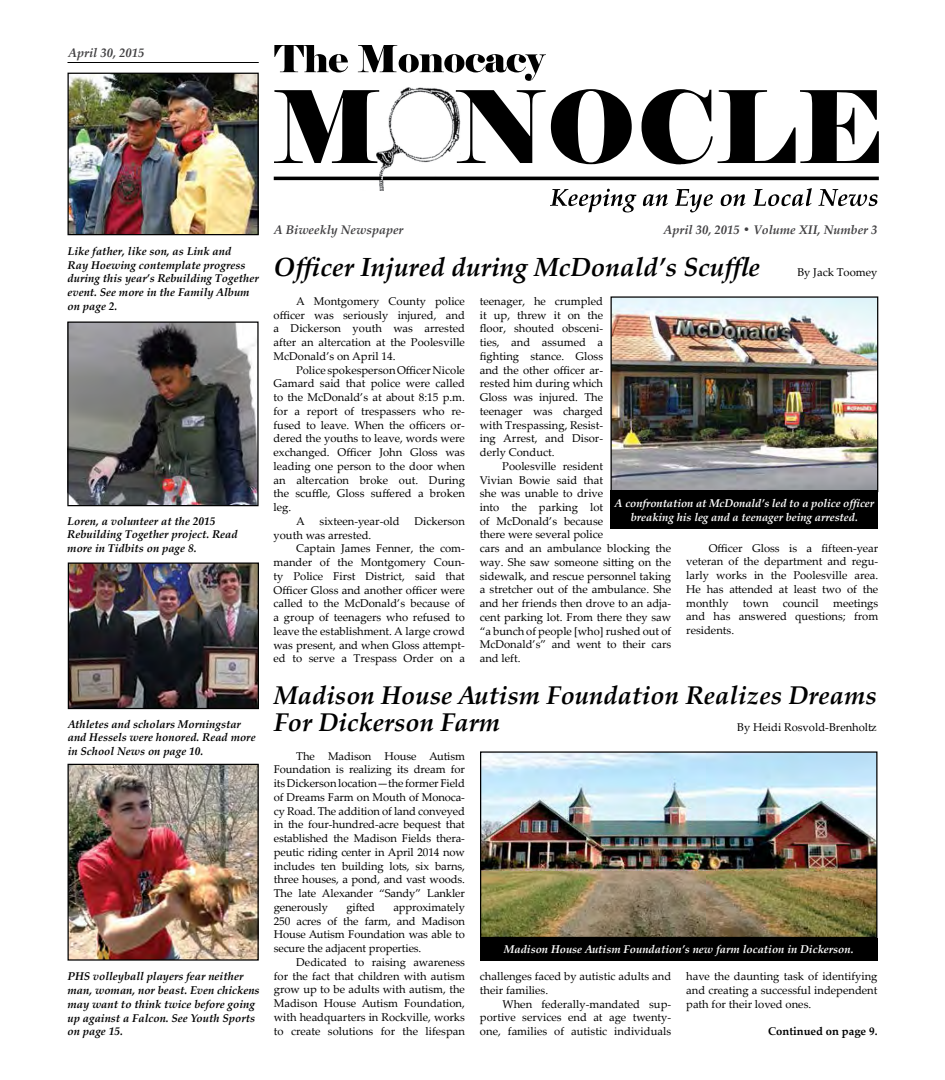
<style>
.page{position:relative;width:945px;height:1080px;background:#fff}
.page>*{position:absolute;margin:0;border:0;box-sizing:border-box;transform-origin:0 0}
.t1{font:italic 700 26.25px "Palatino Linotype";color:#000}
.t2{font:italic 700 25.62px/27.5px "Palatino Linotype";color:#000}
.t3{font:italic 700 12.5px "Palatino Linotype";color:#414042}
.t4{font:11.25px/13.8px "Palatino Linotype";color:#000;text-align:justify}
.t5{font:italic 700 11.25px/13.8px "Palatino Linotype";color:#000}
.t6{font:italic 700 11.25px/13.8px "Palatino Linotype";letter-spacing:-.005em;color:#fff;text-align:center}
.t7{font:700 11.25px "Palatino Linotype";color:#000}
</style>
<div class="page">
<hr style="left:68px;top:62px;width:191px;height:1px;background:#000">
<img style="left:362px;top:87px;width:104px;height:104px">
<svg style="left:274px;top:90px;width:105px;height:73px"></svg>
<svg style="left:456px;top:89px;width:176px;height:75px"></svg>
<svg style="left:642px;top:89px;width:237px;height:75px"></svg>
<hr style="left:383px;top:177px;width:496px;height:3px;background:#000">
<hr style="left:274px;top:177px;width:107px;height:3px;background:#000">
<svg style="left:550px;top:189px;width:86px;height:23px"></svg>
<svg style="left:643px;top:194px;width:25px;height:12px"></svg>
<svg style="left:675px;top:189px;width:38px;height:23px"></svg>
<svg style="left:721px;top:194px;width:24px;height:12px"></svg>
<svg style="left:753px;top:188px;width:59px;height:18px"></svg>
<svg style="left:818px;top:189px;width:59px;height:17px"></svg>
<svg style="left:274px;top:45px;width:74px;height:27px"></svg>
<svg style="left:358px;top:45px;width:188px;height:36px"></svg>
<img style="left:70px;top:75px;width:187px;height:158px">
<div style="left:68px;top:73px;width:191px;height:162px;border:1px solid #000"></div>
<img style="left:69px;top:324px;width:188px;height:180px">
<div style="left:67px;top:322px;width:192px;height:184px;border:1px solid #000"></div>
<img style="left:70px;top:564px;width:187px;height:143px">
<div style="left:68px;top:562px;width:191px;height:147px;border:1px solid #000"></div>
<img style="left:482px;top:753px;width:394px;height:183px">
<div style="left:480px;top:751px;width:398px;height:187px;border:1px solid #000"></div>
<img style="left:70px;top:766px;width:187px;height:193px">
<div style="left:68px;top:764px;width:191px;height:197px;border:1px solid #000"></div>
<img style="left:613px;top:298px;width:263px;height:192px">
<div style="left:611px;top:296px;width:267px;height:196px;border:1px solid #000"></div>
<div style="left:611px;top:490px;width:267px;height:39px;background:#000"></div>
<div style="left:480px;top:938px;width:398px;height:23px;background:#000"></div>
<p class="t3" style="left:68px;top:44px;width:78px">April 30, 2015</p>
<p class="t5" style="left:68px;top:244px;width:193px">Like father, like son, as Link and<br>Ray Hoewing contemplate progress during this year’s Rebuilding Together event. See more in the Family Album on page 2.</p>
<p class="t5" style="left:67px;top:514px;width:172px">Loren, a volunteer at the 2015<br>Rebuilding Together project. Read more in Tidbits on page 8.</p>
<p class="t5" style="left:68px;top:716px;width:189px">Athletes and scholars Morningstar and Hessels were honored. Read more in School News on page 10.</p>
<p class="t5" style="left:68px;top:969px;width:194px">PHS volleyball players fear neither man, woman, nor beast. Even chickens may want to think twice before going up against a Falcon. See Youth Sports on page 15.</p>
<p class="t3" style="left:274px;top:221px;width:131px">A Biweekly Newspaper</p>
<p class="t3" style="left:664px;top:221px;width:215px">April 30, 2015 • Volume XII, Number 3</p>
<h1 class="t1" style="left:274px;top:248px;width:488px">Officer Injured during McDonald’s Scuffle</h1>
<p class="t4" style="left:797px;top:265px;width:82px">By Jack Toomey</p>
<p class="t4" style="left:274px;top:294px;width:193px;text-indent:22px">A Montgomery County police officer was seriously injured, and a Dickerson youth was arrested after an altercation at the Poolesville McDonald’s on April 14.</p>
<p class="t4" style="left:296px;top:362px;width:170px">Police spokesperson Officer Nicole</p>
<p class="t4" style="left:274px;top:376px;width:193px">Gamard said that police were called</p>
<p class="t4" style="left:274px;top:390px;width:193px">to the McDonald’s at about 8:15 p.m.</p>
<p class="t4" style="left:274px;top:404px;width:193px">for a report of trespassers who re-</p>
<p class="t4" style="left:274px;top:417px;width:193px">fused to leave. When the officers or-</p>
<p class="t4" style="left:274px;top:431px;width:193px">dered the youths to leave, words were</p>
<p class="t4" style="left:274px;top:445px;width:193px">exchanged. Officer John Gloss was</p>
<p class="t4" style="left:274px;top:459px;width:193px">leading one person to the door when</p>
<p class="t4" style="left:274px;top:472px;width:193px">an altercation broke out. During</p>
<p class="t4" style="left:274px;top:486px;width:193px">the scuffle, Gloss suffered a broken</p>
<p class="t4" style="left:274px;top:500px;width:19px">leg.</p>
<p class="t4" style="left:296px;top:514px;width:10px">A</p>
<p class="t4" style="left:320px;top:514px;width:82px">sixteen-year-old</p>
<p class="t4" style="left:414px;top:514px;width:52px">Dickerson</p>
<p class="t4" style="left:274px;top:527px;width:99px">youth was arrested.</p>
<p class="t4" style="left:296px;top:541px;width:170px">Captain James Fenner, the com-</p>
<p class="t4" style="left:274px;top:555px;width:193px">mander of the Montgomery Coun-</p>
<p class="t4" style="left:274px;top:569px;width:193px">ty Police First District, said that</p>
<p class="t4" style="left:274px;top:582px;width:193px">Officer Gloss and another officer were</p>
<p class="t4" style="left:274px;top:596px;width:193px">called to the McDonald’s because of</p>
<p class="t4" style="left:274px;top:610px;width:193px">a group of teenagers who refused to</p>
<p class="t4" style="left:274px;top:624px;width:193px">leave the establishment. A large crowd</p>
<p class="t4" style="left:274px;top:637px;width:193px">was present, and when Gloss attempt-</p>
<p class="t4" style="left:274px;top:651px;width:193px">ed to serve a Trespass Order on a</p>
<p class="t4" style="left:480px;top:294px;width:125px">teenager, he crumpled it up, threw it on the floor, shouted obsceni&shy;ties, and assumed a fighting stance. Gloss and the other officer ar&shy;rested him during which Gloss was injured. The teenager was charged with Trespassing, Resist&shy;ing Arrest, and Disor&shy;derly Conduct.</p>
<p class="t4" style="left:480px;top:459px;width:193px;text-align:left;text-indent:22px">Poolesville resident<br>Vivian Bowie said that<br>she was unable to drive<br>into the parking lot<br>of McDonald’s because<br>there were several police<br>cars and an ambulance blocking the way. She saw someone sitting on the sidewalk, and rescue personnel taking a stretcher out of the ambulance. She and her friends then drove to an adja&shy;cent parking lot. From there they saw “a bunch of people [who] rushed out of<br>McDonald’s” and went to their cars and left.</p>
<p class="t6" style="left:615px;top:496px;width:261px">A confrontation at McDonald’s led to a police officer breaking his leg and a teenager being arrested.</p>
<p class="t4" style="left:686px;top:541px;width:194px;text-indent:22px">Officer Gloss is a fifteen-year veteran of the department and regu&shy;larly works in the Poolesville area.<br>He has attended at least two of the monthly</p>
<p class="t4" style="left:743px;top:596px;width:27px">town</p>
<p class="t4" style="left:783px;top:596px;width:38px">council</p>
<p class="t4" style="left:686px;top:596px;width:194px;text-indent:147px">meetings and has answered questions; from residents.</p>
<h2 class="t2" style="left:274px;top:680px;width:605px">Madison House Autism Foundation Realizes Dreams<br>For Dickerson Farm</h2>
<p class="t4" style="left:737px;top:720px;width:141px">By Heidi Rosvold-Brenholtz</p>
<p class="t4" style="left:274px;top:749px;width:193px;text-indent:22px">The Madison House Autism Foundation is realizing its dream for its Dickerson location—the former Field of Dreams Farm on Mouth of Monoca&shy;cy Road. The addition of land conveyed in the four-hundred-acre bequest that established the Madison Fields thera&shy;peutic riding center in April 2014 now includes ten building lots, six barns, three houses, a pond, and vast woods.<br>The late Alexander “Sandy” Lankler generously</p>
<p class="t4" style="left:346px;top:900px;width:30px">gifted</p>
<p class="t4" style="left:274px;top:900px;width:193px;text-indent:120px">approximately 250 acres of the farm, and Madison House Autism Foundation was able to secure the adjacent properties.</p>
<p class="t4" style="left:274px;top:955px;width:193px;text-indent:22px">Dedicated to raising awareness for the fact that children with autism grow up to be adults with autism, the Madison House Autism Foundation, with headquarters in Rockville, works to create solutions for the lifespan</p>
<p class="t6" style="left:504px;top:942px;width:351px">Madison House Autism Foundation’s new farm location in Dickerson.</p>
<p class="t4" style="left:480px;top:969px;width:193px">challenges faced by autistic adults and their families.</p>
<p class="t4" style="left:480px;top:996px;width:193px;text-indent:22px">When federally-mandated sup&shy;portive services end at age twenty&shy;one, families of autistic individuals</p>
<p class="t4" style="left:686px;top:969px;width:193px">have the daunting task of identifying and creating a successful independent path for their loved ones.</p>
<p class="t7" style="left:768px;top:1023px;width:111px">Continued on page 9.</p>
</div>
